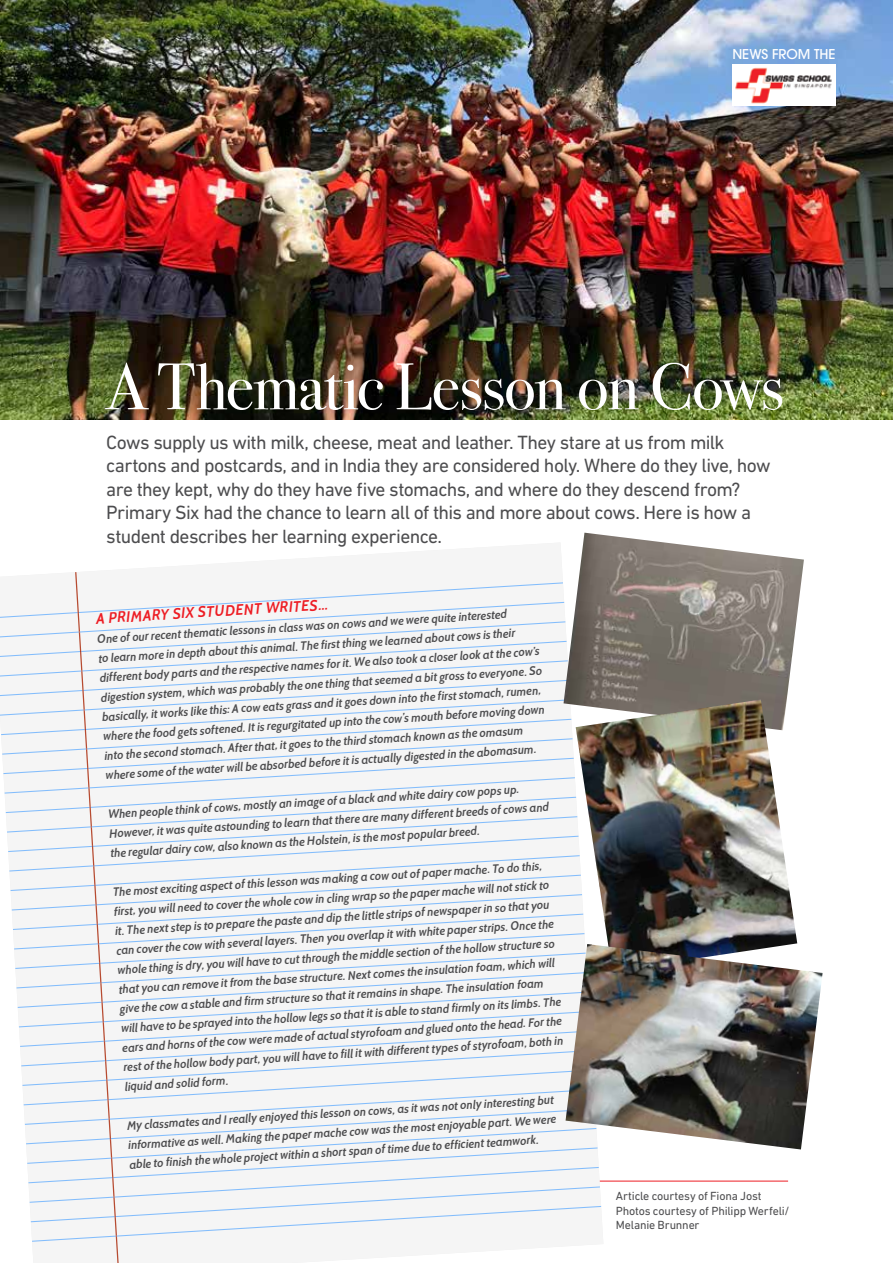
<style>
.page{position:relative;width:893px;height:1263px;background:#fff}
.page>*{position:absolute;margin:0;border:0;box-sizing:border-box;transform-origin:0 0}
.t1{font:66px "Bodoni Svty Two ITCTT";letter-spacing:-.02em;color:#fff}
.t2{font:19.5px/23.4px "DIN Next LT Pro";letter-spacing:-.035em;color:#4d4d4f}
.t3{font:italic 600 15px "Cabin";color:#ed1d24}
.t4{font:500 13.5px "Avant Garde";color:#fff}
.t5{font:italic 600 12px/19.5px "Cabin";color:#4d4d4f}
.t6{font:12px/14.4px "DIN Next LT Pro";letter-spacing:-.015em;color:#4d4d4f}
</style>
<div class="page">
<hr style="left:106px;top:1181px;width:682px;height:1px;background:#ed1d24">
<svg style="left:0;top:572px;width:601px;height:691px"></svg>
<img style="left:0;top:0;width:893px;height:419px">
<img style="left:732px;top:65px;width:103px;height:40px">
<img style="left:563px;top:533px;width:241px;height:197px">
<img style="left:576px;top:699px;width:221px;height:245px">
<img style="left:566px;top:944px;width:257px;height:205px">
<p class="t4" style="left:732px;top:46px;width:105px">NEWS FROM THE</p>
<h1 class="t1" style="left:106px;top:347px;width:679px">A Thematic Lesson on Cows</h1>
<p class="t2" style="left:106px;top:430px;width:666px">Cows supply us with milk, cheese, meat and leather. They stare at us from milk cartons and postcards, and in India they are considered holy. Where do they live, how are they kept, why do they have five stomachs, and where do they descend from?<br>Primary Six had the chance to learn all of this and more about cows. Here is how a student describes her learning experience.</p>
<p class="t3" style="left:95px;top:610px;width:234px;rotate:-4deg">A PRIMARY SIX STUDENT WRITES…</p>
<p class="t5" style="left:96px;top:631px;width:444px;rotate:-4deg">One of our recent thematic lessons in class was on cows and we were quite interested<br>to learn more in depth about this animal. The first thing we learned about cows is their different body parts and the respective names for it. We also took a closer look at the cow’s digestion system, which was probably the one thing that seemed a bit gross to everyone. So basically, it works like this: A cow eats grass and it goes down into the first stomach, rumen, where the food gets softened. It is regurgitated up into the cow’s mouth before moving down into the second stomach. After that, it goes to the third stomach known as the omasum where some of the water will be absorbed before it is actually digested in the abomasum.</p>
<p class="t5" style="left:107px;top:806px;width:442px;rotate:-4deg">When people think of cows, mostly an image of a black and white dairy cow pops up.<br>However, it was quite astounding to learn that there are many different breeds of cows and the regular dairy cow, also known as the Holstein, is the most popular breed.</p>
<p class="t5" style="left:111px;top:884px;width:443px;rotate:-4deg">The most exciting aspect of this lesson was making a cow out of paper mache. To do this, first, you will need to cover the whole cow in cling wrap so the paper mache will not stick to it. The next step is to prepare the paste and dip the little strips of newspaper in so that you can cover the cow with several layers. Then you overlap it with white paper strips. Once the whole thing is dry, you will have to cut through the middle section of the hollow structure so that you can remove it from the base structure. Next comes the insulation foam, which will give the cow a stable and firm structure so that it remains in shape. The insulation foam will have to be sprayed into the hollow legs so that it is able to stand firmly on its limbs. The ears and horns of the cow were made of actual styrofoam and glued onto the head. For the rest of the hollow body part, you will have to fill it with different types of styrofoam, both in</p>
<p class="t5" style="left:124px;top:1077px;width:105px;rotate:-4deg">liquid and solid form.</p>
<p class="t5" style="left:126px;top:1117px;width:430px;text-align:justify;rotate:-4deg">My classmates and I really enjoyed this lesson on cows, as it was not only interesting but informative as well. Making the paper mache cow was the most enjoyable part. We were able to finish the whole project within a short span of time due to efficient teamwork.</p>
<p class="t6" style="left:616px;top:1189px;width:175px">Article courtesy of Fiona Jost<br>Photos courtesy of Philipp Werfeli/<br>Melanie Brunner</p>
</div>
